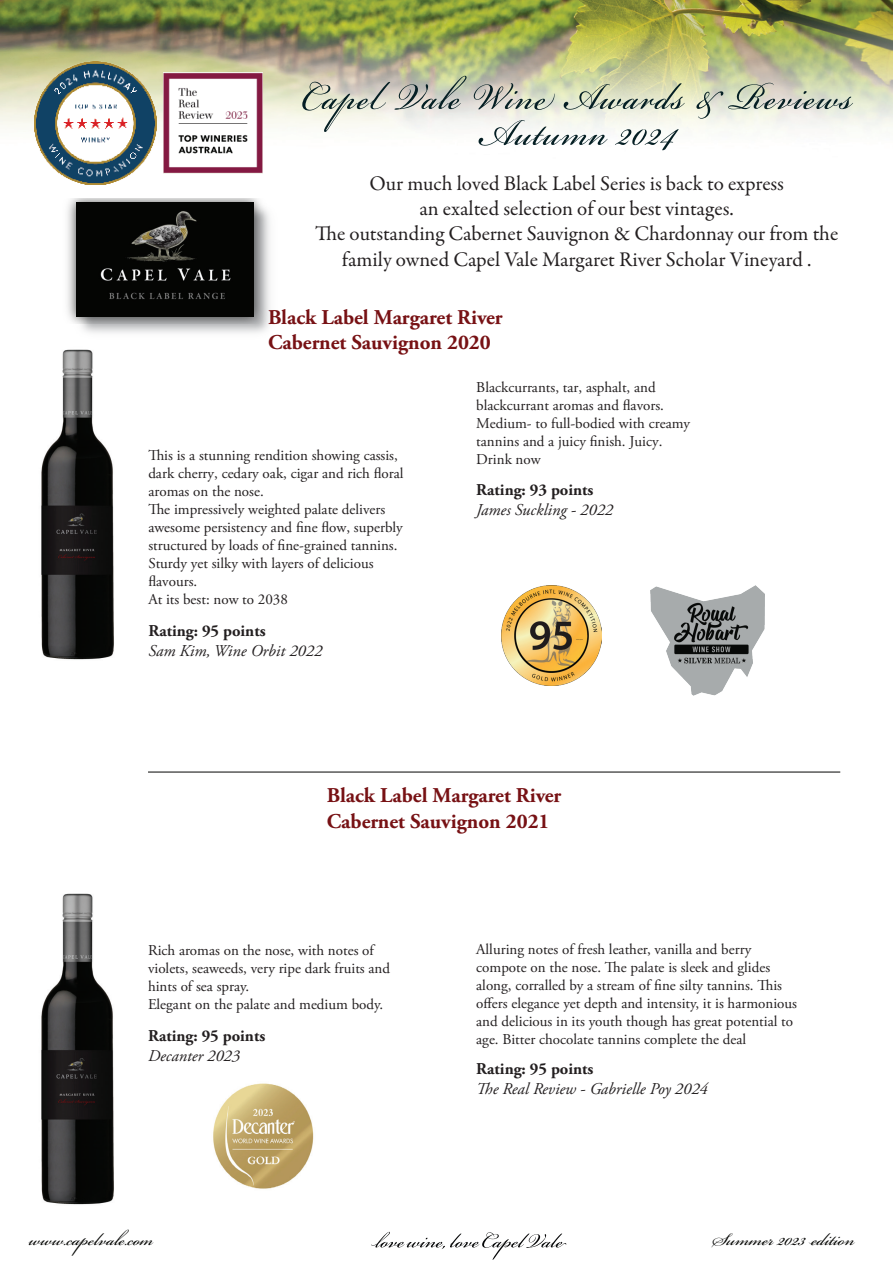
<style>
.page{position:relative;width:893px;height:1263px;background:#fff}
.page>*{position:absolute;margin:0;border:0;box-sizing:border-box;transform-origin:0 0}
.t1{font:57.75px "Bickham Script Pro";letter-spacing:.025em;color:#051f24;scale:.91 1}
.t2{font:27px "Bickham Script Pro";color:#040503}
.t3{font:21px/25.2px "Garamond Premr Pro";color:#231f20;text-align:center}
.t4{font:700 21px/25.2px "Adobe Garamond Pro";color:#771114}
.t5{font:italic 16.5px "Adobe Garamond Pro";color:#231f20}
.t6{font:700 16.5px "Adobe Garamond Pro";color:#231f20}
.t7{font:15px/18px "Adobe Garamond Pro";color:#231f20}
</style>
<div class="page">
<img style="left:0;top:0;width:893px;height:185px">
<svg style="left:371px;top:1232px;width:195px;height:28px"></svg>
<div style="left:70px;top:201px;width:211px;height:140px;background:#939598;opacity:.75"></div>
<img style="left:67px;top:198px;width:202px;height:126px">
<img style="left:76px;top:203px;width:177px;height:113px">
<img style="left:41px;top:349px;width:73px;height:311px">
<hr style="left:148px;top:772px;width:692px;height:1px;background:#040503">
<img style="left:34px;top:62px;width:123px;height:122px">
<img style="left:163px;top:73px;width:100px;height:100px">
<img style="left:41px;top:893px;width:73px;height:312px">
<img style="left:502px;top:585px;width:100px;height:100px">
<img style="left:651px;top:585px;width:113px;height:111px">
<img style="left:213px;top:1083px;width:101px;height:106px">
<h1 class="t1" style="left:301px;top:55px;width:607px">Capel Vale Wine Awards &amp; Reviews</h1>
<h1 class="t1" style="left:477px;top:91px;width:220px">Autumn 2024</h1>
<h3 class="t3" style="left:315px;top:171px;width:525px">Our much loved Black Label Series is back to express<br>an exalted selection of our best vintages.<br>The outstanding Cabernet Sauvignon &amp; Chardonnay our from the family owned Capel Vale Margaret River Scholar Vineyard .</h3>
<h3 class="t4" style="left:268px;top:305px;width:236px">Black Label Margaret River<br>Cabernet Sauvignon 2020</h3>
<p class="t7" style="left:148px;top:447px;width:257px">This is a stunning rendition showing cassis, dark cherry, cedary oak, cigar and rich floral aromas on the nose.<br>The impressively weighted palate delivers awesome persistency and fine flow, superbly structured by loads of fine-grained tannins.<br>Sturdy yet silky with layers of delicious flavours.<br>At its best: now to 2038</p>
<p class="t6" style="left:148px;top:621px;width:119px">Rating: 95 points</p>
<p class="t5" style="left:148px;top:641px;width:175px">Sam Kim, Wine Orbit 2022</p>
<p class="t7" style="left:476px;top:379px;width:215px">Blackcurrants, tar, asphalt, and blackcurrant aromas and flavors.<br>Medium- to full-bodied with creamy tannins and a juicy finish. Juicy.<br>Drink now</p>
<p class="t6" style="left:476px;top:480px;width:119px">Rating: 93 points</p>
<p class="t5" style="left:476px;top:499px;width:138px">James Suckling - 2022</p>
<h3 class="t4" style="left:327px;top:783px;width:236px">Black Label Margaret River<br>Cabernet Sauvignon 2021</h3>
<p class="t7" style="left:148px;top:941px;width:244px">Rich aromas on the nose, with notes of violets, seaweeds, very ripe dark fruits and hints of sea spray.<br>Elegant on the palate and medium body.</p>
<p class="t6" style="left:148px;top:1026px;width:119px">Rating: 95 points</p>
<p class="t5" style="left:148px;top:1045px;width:94px">Decanter 2023</p>
<p class="t7" style="left:476px;top:941px;width:322px">Alluring notes of fresh leather, vanilla and berry compote on the nose. The palate is sleek and glides along, corralled by a stream of fine silty tannins. This offers elegance yet depth and intensity, it is harmonious and delicious in its youth though has great potential to age. Bitter chocolate tannins complete the deal</p>
<p class="t6" style="left:476px;top:1059px;width:119px">Rating: 95 points</p>
<p class="t5" style="left:476px;top:1079px;width:233px">The Real Review - Gabrielle Poy 2024</p>
<h2 class="t2" style="left:29px;top:1220px;width:126px">www.capelvale.com</h2>
<h2 class="t2" style="left:713px;top:1220px;width:143px">Summer 2023 edition</h2>
</div>
